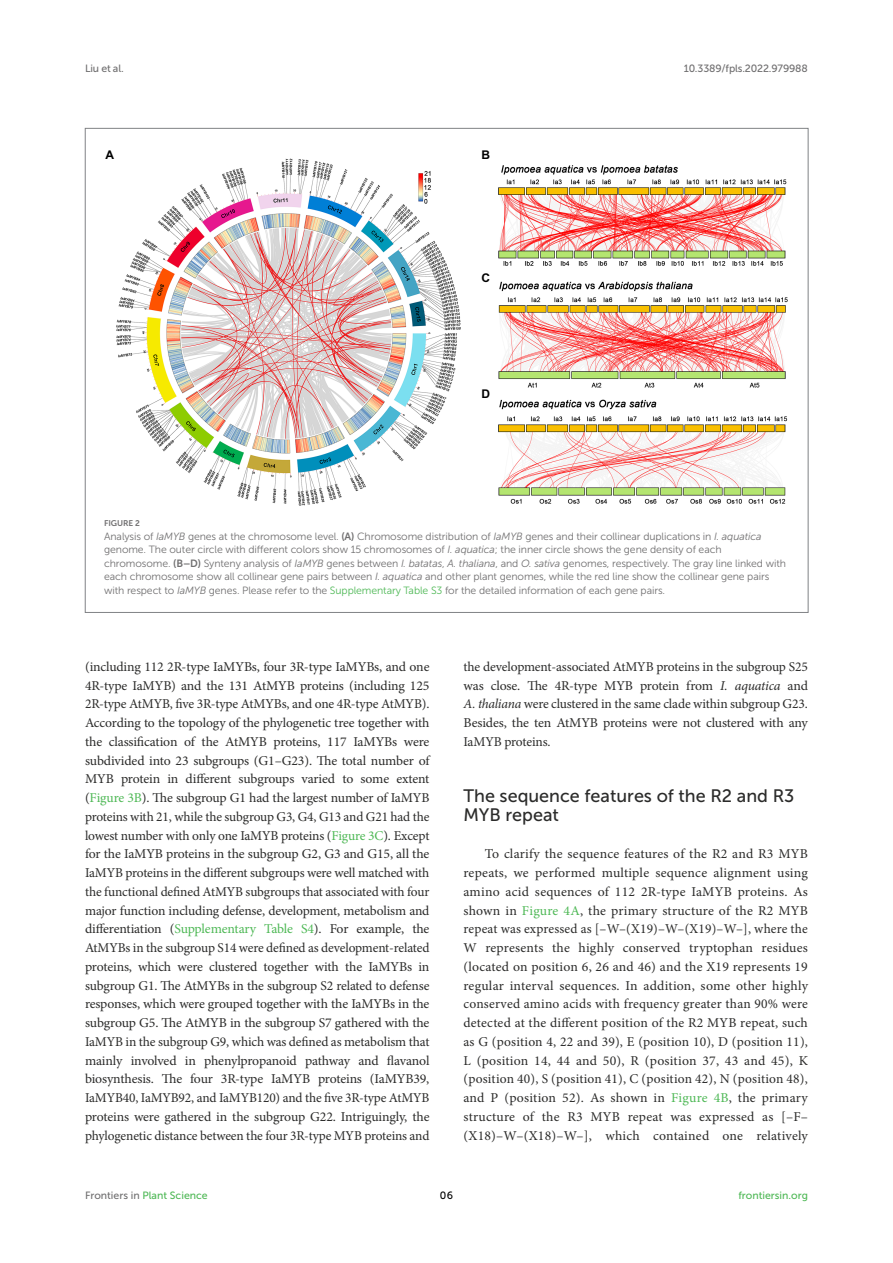
<style>
.page{position:relative;width:893px;height:1263px;background:#fff}
.page>*{position:absolute;margin:0;border:0;box-sizing:border-box;transform-origin:0 0}
.HEAD_2{font:18px/18.8px "Museo Sans 500";color:#2b2b2a}
.TEXT_FLUSH{font:13.5px/18.8px "Minion Pro";letter-spacing:-.01em;color:#2b2b2a;text-align:justify}
.t1{font:700 12px "Arial";color:#000}
.FIG_LEG{font:10.5px/13.5px "Museo Sans 300";letter-spacing:-.01em;color:#706f70}
.t2{font:10.5px "Museo Sans 500";color:#4eb855}
.t3{font:10.5px "Museo Sans 500";letter-spacing:-.015em;color:#706f70}
.t4{font:10.5px "Museo Sans 500";color:#000}
.FIG_HD{font:8.25px "Museo Sans 700";letter-spacing:-.01em;color:#706f70}
.s1{font-style:italic}
.s2{font-family:"Museo Sans 700"}
.s3{color:#4eb855}
.s4{color:#706f70}
</style>
<div class="page">
<img style="left:116px;top:158px;width:672px;height:348px">
<p class="t3" style="left:85px;top:63px;width:40px">Liu et al.</p>
<p class="t3" style="left:684px;top:63px;width:126px">10.3389/fpls.2022.979988</p>
<p class="t1" style="left:106px;top:146px;width:10px">A</p>
<p class="t1" style="left:481px;top:146px;width:10px">B</p>
<p class="t1" style="left:481px;top:270px;width:10px">C</p>
<p class="t1" style="left:481px;top:385px;width:10px">D</p>
<p class="FIG_HD" style="left:104px;top:518px;width:37px">FIGURE 2</p>
<p class="FIG_LEG" style="left:104px;top:529px;width:683px">Analysis of <span class="s1">IaMYB</span> genes at the chromosome level. <span class="s2">(A)</span> Chromosome distribution of <span class="s1">IaMYB</span> genes and their collinear duplications in <span class="s1">I. aquatica </span>genome. The outer circle with different colors show 15 chromosomes of <span class="s1">I. aquatica</span>; the inner circle shows the gene density of each chromosome. <span class="s2">(B–D)</span> Synteny analysis of <span class="s1">IaMYB</span> genes between <span class="s1">I. batatas</span>, <span class="s1">A. thaliana</span>, and <span class="s1">O. sativa</span> genomes, respectively. The gray line linked with each chromosome show all collinear gene pairs between <span class="s1">I. aquatica</span> and other plant genomes, while the red line show the collinear gene pairs with respect to <span class="s1">IaMYB</span> genes. Please refer to the <span class="s3">Supplementary Table S3</span> for the detailed information of each gene pairs.</p>
<p class="TEXT_FLUSH" style="left:85px;top:657px;width:346px">(including 112 2R-type IaMYBs, four 3R-type IaMYBs, and one 4R-type IaMYB) and the 131 AtMYB proteins (including 125<br>2R-type AtMYB, five 3R-type AtMYBs, and one 4R-type AtMYB).<br>According to the topology of the phylogenetic tree together with the classification of the AtMYB proteins, 117 IaMYBs were subdivided into 23 subgroups (G1–G23). The total number of MYB protein in different subgroups varied to some extent (<span class="s3">Figure 3B</span>). The subgroup G1 had the largest number of IaMYB proteins with 21, while the subgroup G3, G4, G13 and G21 had the lowest number with only one IaMYB proteins (<span class="s3">Figure 3C</span>). Except for the IaMYB proteins in the subgroup G2, G3 and G15, all the IaMYB proteins in the different subgroups were well matched with the functional defined AtMYB subgroups that associated with four major function including defense, development, metabolism and differentiation (<span class="s3">Supplementary Table S4</span>). For example, the AtMYBs in the subgroup S14 were defined as development-related proteins, which were clustered together with the IaMYBs in subgroup G1. The AtMYBs in the subgroup S2 related to defense responses, which were grouped together with the IaMYBs in the subgroup G5. The AtMYB in the subgroup S7 gathered with the IaMYB in the subgroup G9, which was defined as metabolism that mainly involved in phenylpropanoid pathway and flavanol biosynthesis. The four 3R-type IaMYB proteins (IaMYB39, IaMYB40, IaMYB92, and IaMYB120) and the five 3R-type AtMYB proteins were gathered in the subgroup G22. Intriguingly, the phylogenetic distance between the four 3R-type MYB proteins and</p>
<p class="TEXT_FLUSH" style="left:463px;top:657px;width:346px">the development-associated AtMYB proteins in the subgroup S25 was close. The 4R-type MYB protein from <span class="s1">I. aquatica</span> and <span class="s1">A. thaliana</span> were clustered in the same clade within subgroup G23.<br>Besides, the ten AtMYB proteins were not clustered with any IaMYB proteins.</p>
<p class="HEAD_2" style="left:463px;top:786px;width:332px">The sequence features of the R2 and R3<br>MYB repeat</p>
<p class="TEXT_FLUSH" style="left:463px;top:845px;width:346px;text-indent:21px">To clarify the sequence features of the R2 and R3 MYB repeats, we performed multiple sequence alignment using amino acid sequences of 112 2R-type IaMYB proteins. As shown in <span class="s3">Figure 4A</span>, the primary structure of the R2 MYB repeat was expressed as [–W–(X19)–W–(X19)–W–], where the W represents the highly conserved tryptophan residues (located on position 6, 26 and 46) and the X19 represents 19 regular interval sequences. In addition, some other highly conserved amino acids with frequency greater than 90% were detected at the different position of the R2 MYB repeat, such as G (position 4, 22 and 39), E (position 10), D (position 11), L (position 14, 44 and 50), R (position 37, 43 and 45), K (position 40), S (position 41), C (position 42), N (position 48), and P (position 52). As shown in <span class="s3">Figure 4B</span>, the primary structure of the R3 MYB repeat was expressed as [–F– (X18)–W–(X18)–W–], which contained one relatively</p>
<p class="t2" style="left:85px;top:1190px;width:124px"><span class="s4">Frontiers in</span> Plant Science</p>
<p class="t4" style="left:440px;top:1190px;width:15px">06</p>
<p class="t2" style="left:738px;top:1190px;width:71px">frontiersin.org</p>
</div>
